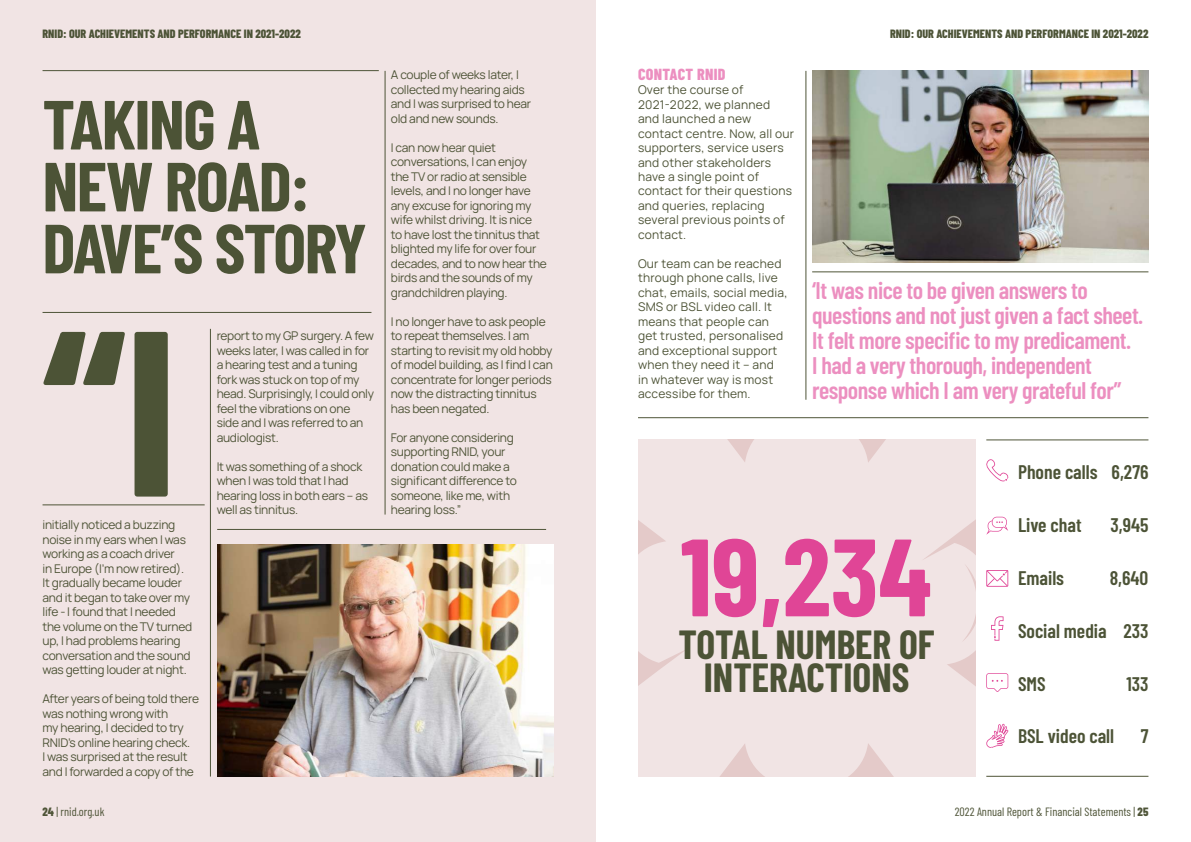
<style>
.page{position:relative;width:1191px;height:842px;background:#fff}
.page>*{position:absolute;margin:0;border:0;box-sizing:border-box;transform-origin:0 0}
.t1{font:700 235.2px "Barlow Condensed";color:#4c5336}
.t2{font:700 109.6px "Barlow Condensed";color:#e04596}
.t3{font:700 69.3px/61.9px "Barlow Condensed";letter-spacing:-.02em;color:#4c5336}
.t4{font:700 39.7px/33px "Barlow Condensed";color:#4c5336;text-align:center}
.t5{font:600 24px/25px "Barlow Condensed";letter-spacing:-.02em;color:#ec8fc0}
.t6{font:600 19.6px "Barlow Condensed";color:#4c5336}
.t7{font:800 16px "Barlow Condensed";letter-spacing:.02em;color:#ec8fc0}
.t8{font:12px/14.5px "Manrope";letter-spacing:-.02em;color:#4e5437}
.t9{font:12px/14.5px "Manrope";letter-spacing:.02em;color:#4e5437}
.t10{font:800 12px "Barlow Condensed";color:#4c5336}
.t11{font:12px "Barlow Condensed";color:#4e5437}
.s1{font-weight:800}
</style>
<div class="page">
<div style="left:0;top:0;width:595px;height:842px;background:#f1e4e4"></div>
<hr style="left:43px;top:70px;width:336px;height:1px;background:#4e5437">
<hr style="left:43px;top:312px;width:328px;height:1px;background:#4e5437">
<hr style="left:638px;top:417px;width:510px;height:1px;background:#4e5437">
<hr style="left:986px;top:440px;width:162px;height:1px;background:#4e5437">
<hr style="left:986px;top:776px;width:162px;height:1px;background:#4e5437">
<hr style="left:812px;top:272px;width:336px;height:1px;background:#4e5437">
<hr style="left:217px;top:529px;width:329px;height:1px;background:#4e5437">
<hr style="left:43px;top:505px;width:162px;height:1px;background:#4e5437">
<img style="left:217px;top:544px;width:336px;height:232px">
<img style="left:812px;top:71px;width:336px;height:191px">
<hr style="left:210px;top:329px;width:1px;height:447px;background:#4e5437">
<hr style="left:385px;top:71px;width:1px;height:444px;background:#4e5437">
<hr style="left:805px;top:71px;width:1px;height:329px;background:#4e5437">
<div style="left:638px;top:440px;width:337px;height:337px;background:#f1e4e4"></div>
<svg style="left:986px;top:459px;width:22px;height:23px"></svg>
<svg style="left:986px;top:570px;width:22px;height:17px"></svg>
<svg style="left:986px;top:517px;width:22px;height:18px"></svg>
<svg style="left:986px;top:673px;width:22px;height:19px"></svg>
<svg style="left:991px;top:616px;width:12px;height:25px"></svg>
<svg style="left:986px;top:724px;width:22px;height:24px"></svg>
<p class="t10" style="left:43px;top:25px;width:260px">RNID: OUR ACHIEVEMENTS AND PERFORMANCE IN 2021-2022</p>
<p class="t10" style="left:890px;top:25px;width:260px">RNID: OUR ACHIEVEMENTS AND PERFORMANCE IN 2021-2022</p>
<h3 class="t3" style="left:43px;top:90px;width:326px">TAKING A<br>NEW ROAD:<br>DAVE’S STORY</h3>
<h1 class="t1" style="left:43px;top:245px;width:137px">“I</h1>
<p class="t8" style="left:43px;top:517px;width:151px">initially noticed a buzzing noise in my ears when I was working as a coach driver<br>in Europe (I’m now retired).<br>It gradually became louder and it began to take over my life - I found that I needed the volume on the TV turned up, I had problems hearing conversation and the sound was getting louder at night.</p>
<p class="t8" style="left:43px;top:691px;width:158px">After years of being told there was nothing wrong with<br>my hearing, I decided to try<br>RNID’s online hearing check.<br>I was surprised at the result and I forwarded a copy of the</p>
<p class="t8" style="left:217px;top:328px;width:159px">report to my GP surgery. A few weeks later, I was called in for a hearing test and a tuning fork was stuck on top of my head. Surprisingly, I could only feel the vibrations on one side and I was referred to an audiologist.</p>
<p class="t8" style="left:217px;top:459px;width:153px">It was something of a shock when I was told that I had hearing loss in both ears – as well as tinnitus.</p>
<p class="t8" style="left:391px;top:67px;width:142px">A couple of weeks later, I collected my hearing aids and I was surprised to hear old and new sounds.</p>
<p class="t8" style="left:391px;top:140px;width:158px">I can now hear quiet conversations, I can enjoy the TV or radio at sensible levels, and I no longer have any excuse for ignoring my wife whilst driving. It is nice<br>to have lost the tinnitus that blighted my life for over four decades, and to now hear the birds and the sounds of my grandchildren playing.</p>
<p class="t8" style="left:391px;top:314px;width:163px">I no longer have to ask people to repeat themselves. I am starting to revisit my old hobby of model building, as I find I can concentrate for longer periods now the distracting tinnitus has been negated.</p>
<p class="t8" style="left:391px;top:430px;width:127px">For anyone considering supporting RNID, your donation could make a significant difference to someone, like me, with</p>
<p class="t8" style="left:391px;top:502px;width:72px">hearing loss.”</p>
<h3 class="t7" style="left:638px;top:62px;width:89px">CONTACT RNID</h3>
<p class="t9" style="left:638px;top:82px;width:158px">Over the course of<br>2021-2022, we planned and launched a new contact centre. Now, all our supporters, service users and other stakeholders have a single point of contact for their questions and queries, replacing several previous points of contact.</p>
<p class="t9" style="left:638px;top:256px;width:151px">Our team can be reached through phone calls, live chat, emails, social media,<br>SMS or BSL video call. It means that people can get trusted, personalised and exceptional support when they need it – and<br>in whatever way is most accessibe for them.</p>
<h3 class="t5" style="left:812px;top:276px;width:333px">‘It was nice to be given answers to questions and not just given a fact sheet.<br>It felt more specific to my predicament.<br>I had a very thorough, independent response which I am very grateful for”</h3>
<h2 class="t2" style="left:680px;top:499px;width:252px">19,234</h2>
<h3 class="t4" style="left:678px;top:626px;width:258px">TOTAL NUMBER OF<br>INTERACTIONS</h3>
<h3 class="t6" style="left:1018px;top:458px;width:132px">Phone calls 6,276</h3>
<h3 class="t6" style="left:1018px;top:511px;width:65px">Live chat</h3>
<h3 class="t6" style="left:1110px;top:511px;width:39px">3,945</h3>
<h3 class="t6" style="left:1018px;top:564px;width:48px">Emails</h3>
<h3 class="t6" style="left:1109px;top:564px;width:40px">8,640</h3>
<h3 class="t6" style="left:1018px;top:617px;width:132px">Social media 233</h3>
<h3 class="t6" style="left:1018px;top:669px;width:29px">SMS</h3>
<h3 class="t6" style="left:1126px;top:669px;width:24px">133</h3>
<h3 class="t6" style="left:1018px;top:722px;width:98px">BSL video call</h3>
<h3 class="t6" style="left:1140px;top:722px;width:9px">7</h3>
<p class="t11" style="left:43px;top:803px;width:64px"><span class="s1">24</span> | rnid.org.uk</p>
<p class="t11" style="left:954px;top:803px;width:195px">2022 Annual Report &amp; Financial Statements | <span class="s1">25</span></p>
</div>
